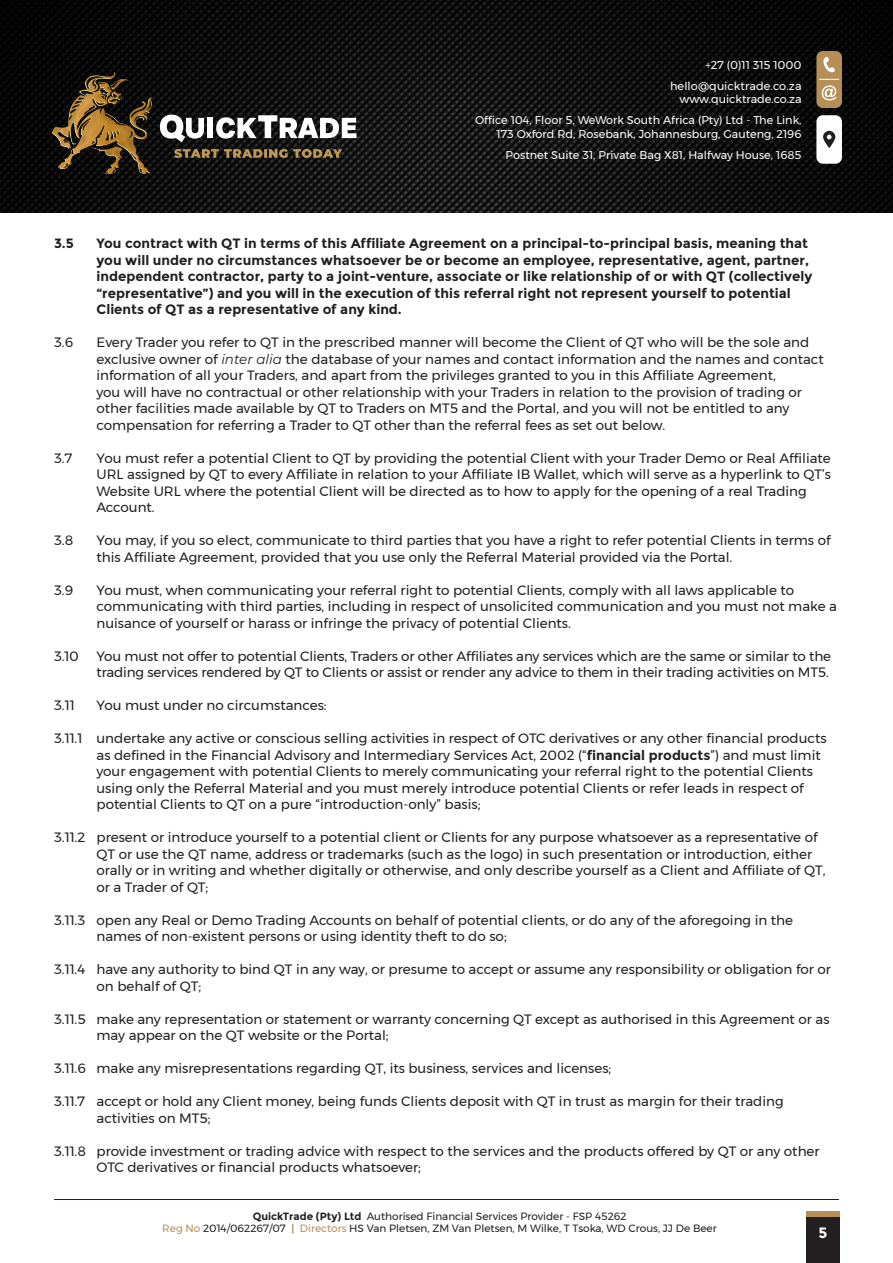
<style>
.page{position:relative;width:893px;height:1263px;background:#fff}
.page>*{position:absolute;margin:0;border:0;box-sizing:border-box;transform-origin:0 0}
.t1{font:700 15px "Montserrat";color:#fff}
.t2{font:13.5px/16.5px "Montserrat";color:#231f20}
.t3{font:700 13.5px/16.5px "Montserrat";color:#231f20}
.t4{font:11.25px/21px "Montserrat";color:#fff;text-align:right}
.t5{font:10.5px/12.6px "Montserrat";color:#231f20;text-align:center}
.s1{font-style:italic}
.s2{font-weight:700}
.s3{color:#b68f56}
.s4{font-weight:700;color:#b68f56}
</style>
<div class="page">
<svg style="left:806px;top:1211px;width:33px;height:7px"></svg>
<div style="left:806px;top:1218px;width:33px;height:45px;background:#231f20"></div>
<img style="left:0;top:0;width:893px;height:213px">
<svg style="left:160px;top:115px;width:44px;height:27px"></svg>
<div style="left:208px;top:118px;width:5px;height:20px;background:#fff"></div>
<svg style="left:216px;top:115px;width:140px;height:24px"></svg>
<img style="left:51px;top:70px;width:105px;height:104px">
<svg style="left:174px;top:149px;width:168px;height:9px;background:#6d5936"></svg>
<div style="left:816px;top:51px;width:26px;height:57px;background:#b68f56;border-radius:6px"></div>
<div style="left:816px;top:115px;width:26px;height:49px;background:#fff;border-radius:6px"></div>
<svg style="left:823px;top:57px;width:12px;height:16px"></svg>
<svg style="left:820px;top:79px;width:19px;height:21px"></svg>
<svg style="left:823px;top:131px;width:12px;height:16px"></svg>
<svg style="left:827px;top:135px;width:5px;height:4px"></svg>
<hr style="left:54px;top:1199px;width:785px;height:1px;background:#231f20">
<p class="t4" style="left:670px;top:54px;width:133px">+27 (0)11 315 1000 hello@quicktrade.co.za</p>
<p class="t4" style="left:475px;top:89px;width:328px">www.quicktrade.co.za<br>Office 104, Floor 5, WeWork South Africa (Pty) Ltd - The Link,</p>
<p class="t4" style="left:497px;top:123px;width:306px">173 Oxford Rd, Rosebank, Johannesburg, Gauteng, 2196<br>Postnet Suite 31, Private Bag X81, Halfway House, 1685</p>
<p class="t3" style="left:54px;top:235px;width:21px">3.5</p>
<p class="t3" style="left:97px;top:235px;width:717px">You contract with QT in terms of this Affiliate Agreement on a principal-to-principal basis, meaning that you will under no circumstances whatsoever be or become an employee, representative, agent, partner, independent contractor, party to a joint-venture, associate or like relationship of or with QT (collectively “representative”) and you will in the execution of this referral right not represent yourself to potential Clients of QT as a representative of any kind.</p>
<p class="t2" style="left:54px;top:334px;width:21px">3.6</p>
<p class="t2" style="left:97px;top:334px;width:729px">Every Trader you refer to QT in the prescribed manner will become the Client of QT who will be the sole and exclusive owner of <span class="s1">inter alia</span> the database of your names and contact information and the names and contact information of all your Traders, and apart from the privileges granted to you in this Affiliate Agreement,<br>you will have no contractual or other relationship with your Traders in relation to the provision of trading or other facilities made available by QT to Traders on MT5 and the Portal, and you will not be entitled to any compensation for referring a Trader to QT other than the referral fees as set out below.</p>
<p class="t2" style="left:54px;top:450px;width:20px">3.7</p>
<p class="t2" style="left:97px;top:450px;width:736px">You must refer a potential Client to QT by providing the potential Client with your Trader Demo or Real Affiliate URL assigned by QT to every Affiliate in relation to your Affiliate IB Wallet, which will serve as a hyperlink to QT’s Website URL where the potential Client will be directed as to how to apply for the opening of a real Trading Account.</p>
<p class="t2" style="left:54px;top:532px;width:21px">3.8</p>
<p class="t2" style="left:97px;top:532px;width:736px">You may, if you so elect, communicate to third parties that you have a right to refer potential Clients in terms of this Affiliate Agreement, provided that you use only the Referral Material provided via the Portal.</p>
<p class="t2" style="left:54px;top:582px;width:21px">3.9</p>
<p class="t2" style="left:97px;top:582px;width:742px">You must, when communicating your referral right to potential Clients, comply with all laws applicable to communicating with third parties, including in respect of unsolicited communication and you must not make a nuisance of yourself or harass or infringe the privacy of potential Clients.</p>
<p class="t2" style="left:54px;top:648px;width:26px">3.10</p>
<p class="t2" style="left:97px;top:648px;width:736px">You must not offer to potential Clients, Traders or other Affiliates any services which are the same or similar to the trading services rendered by QT to Clients or assist or render any advice to them in their trading activities on MT5.</p>
<p class="t2" style="left:54px;top:697px;width:22px">3.11</p>
<p class="t2" style="left:97px;top:697px;width:232px">You must under no circumstances:</p>
<p class="t2" style="left:97px;top:730px;width:732px;text-indent:-43px">3.11.1 undertake any active or conscious selling activities in respect of OTC derivatives or any other financial products as defined in the Financial Advisory and Intermediary Services Act, 2002 (“<span class="s2">financial products</span>”) and must limit your engagement with potential Clients to merely communicating your referral right to the potential Clients using only the Referral Material and you must merely introduce potential Clients or refer leads in respect of potential Clients to QT on a pure “introduction-only” basis;</p>
<p class="t2" style="left:97px;top:829px;width:730px;text-indent:-43px">3.11.2 present or introduce yourself to a potential client or Clients for any purpose whatsoever as a representative of QT or use the QT name, address or trademarks (such as the logo) in such presentation or introduction, either orally or in writing and whether digitally or otherwise, and only describe yourself as a Client and Affiliate of QT, or a Trader of QT;</p>
<p class="t2" style="left:97px;top:912px;width:698px;text-indent:-43px">3.11.3 open any Real or Demo Trading Accounts on behalf of potential clients, or do any of the aforegoing in the names of non-existent persons or using identity theft to do so;</p>
<p class="t2" style="left:97px;top:961px;width:736px;text-indent:-43px">3.11.4 have any authority to bind QT in any way, or presume to accept or assume any responsibility or obligation for or on behalf of QT;</p>
<p class="t2" style="left:97px;top:1011px;width:735px;text-indent:-43px">3.11.5 make any representation or statement or warranty concerning QT except as authorised in this Agreement or as may appear on the QT website or the Portal;</p>
<p class="t2" style="left:54px;top:1060px;width:559px">3.11.6 make any misrepresentations regarding QT, its business, services and licenses;</p>
<p class="t2" style="left:97px;top:1093px;width:689px;text-indent:-43px">3.11.7 accept or hold any Client money, being funds Clients deposit with QT in trust as margin for their trading activities on MT5;</p>
<p class="t2" style="left:97px;top:1143px;width:725px;text-indent:-43px">3.11.8 provide investment or trading advice with respect to the services and the products offered by QT or any other<br>OTC derivatives or financial products whatsoever;</p>
<p class="t5" style="left:162px;top:1210px;width:556px"><span class="s2">QuickTrade (Pty) Ltd</span> Authorised Financial Services Provider - FSP 45262<br><span class="s3">Reg No</span> 2014/062267/07 <span class="s4">|</span> <span class="s3">Directors</span> HS Van Pletsen, ZM Van Pletsen, M Wilke, T Tsoka, WD Crous, JJ De Beer</p>
<p class="t1" style="left:818px;top:1223px;width:10px">5</p>
</div>
